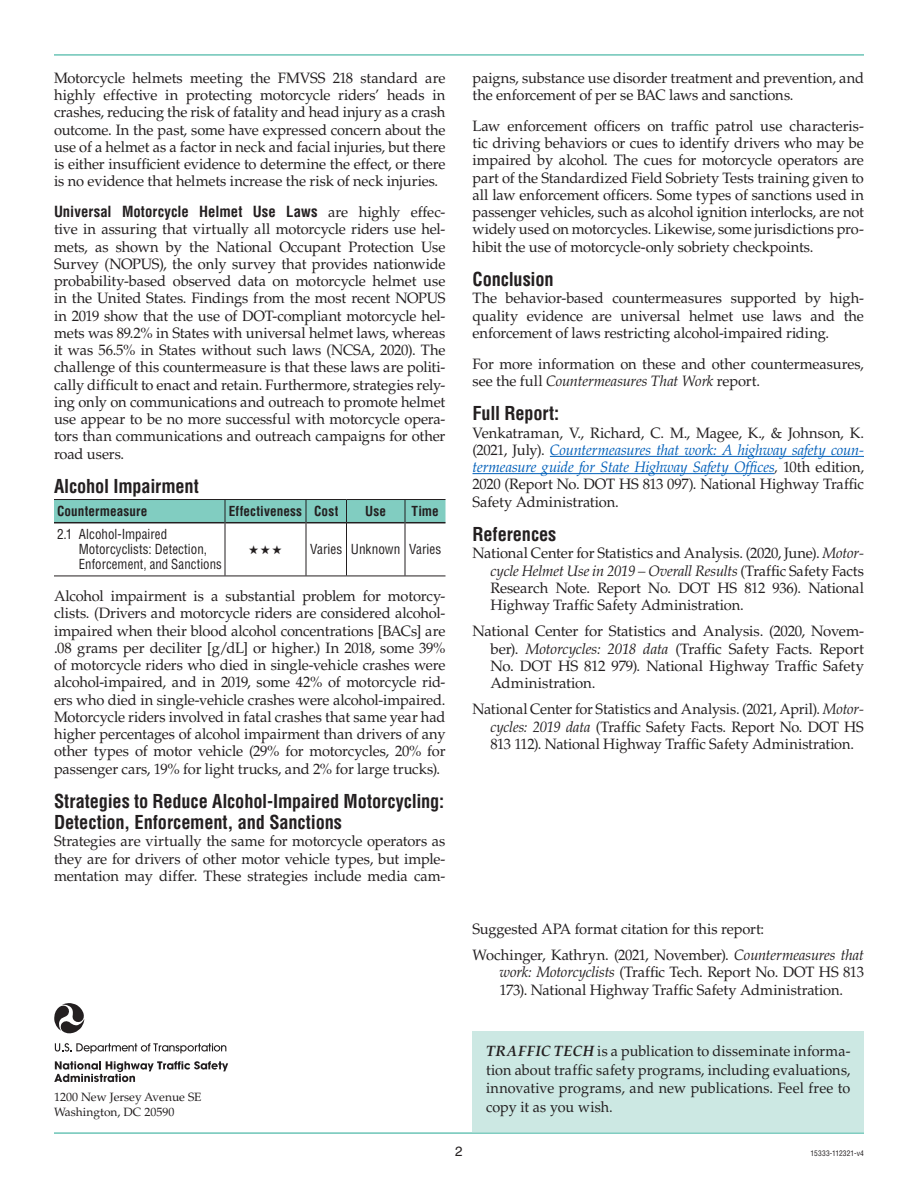
<style>
.page{position:relative;width:918px;height:1188px;background:#fff}
.page>*{position:absolute;margin:0;border:0;box-sizing:border-box;transform-origin:0 0}
.HeadA{font:700 condensed 18.75px/21px "Helvetica LT Std";letter-spacing:-.01em;color:#231f20}
.Body_Text{font:15px/17.2px "Palatino LT Std";letter-spacing:-.01em;color:#231f20;text-align:justify}
.Reference_Text{font:15px/17.2px "Palatino LT Std";letter-spacing:-.01em;color:#231f20;text-align:justify}
.Citation{font:15px/17.2px "Palatino LT Std";letter-spacing:-.01em;color:#231f20;text-align:justify}
.Body_Text-2{font:15px/18.8px "Palatino LT Std";letter-spacing:-.01em;color:#231f20;text-align:justify;scale:.96 1}
.Table_Text{font:condensed 13.5px/15px "Helvetica LT Std";letter-spacing:.005em;color:#231f20}
.Table_Head{font:700 condensed 13.5px "Helvetica LT Std";letter-spacing:.01em;color:#231f20}
.t1{font:13.5px "Helvetica LT Std";color:#231f20}
.t2{font:12px "Palatino LT Std";color:#231f20}
.t3{font:condensed 7.5px "Helvetica LT Std";letter-spacing:.015em;color:#231f20}
.s1{font-family:"Helvetica LT Std";font-weight:700;font-stretch:condensed}
.s2{font-style:italic}
.s3{font-style:italic;color:#005fb9}
.s4{font-weight:700;font-style:italic}
</style>
<div class="page">
<div style="left:472px;top:1031px;width:392px;height:102px;background:#cce8e3"></div>
<hr style="left:54px;top:1132px;width:810px;height:2px;background:#81cdc1">
<hr style="left:54px;top:54px;width:810px;height:2px;background:#81cdc1">
<hr style="left:54px;top:499px;width:171px;height:1px;background:#231f20">
<hr style="left:225px;top:499px;width:81px;height:1px;background:#231f20">
<hr style="left:306px;top:499px;width:40px;height:1px;background:#231f20">
<hr style="left:346px;top:499px;width:59px;height:1px;background:#231f20">
<hr style="left:405px;top:499px;width:41px;height:1px;background:#231f20">
<div style="left:54px;top:500px;width:392px;height:23px;background:#81cdc1"></div>
<hr style="left:225px;top:523px;width:1px;height:53px;background:#231f20">
<hr style="left:306px;top:523px;width:1px;height:53px;background:#231f20">
<hr style="left:346px;top:523px;width:1px;height:53px;background:#231f20">
<hr style="left:405px;top:523px;width:1px;height:53px;background:#231f20">
<hr style="left:54px;top:576px;width:171px;height:1px;background:#231f20">
<hr style="left:225px;top:576px;width:81px;height:1px;background:#231f20">
<hr style="left:306px;top:576px;width:40px;height:1px;background:#231f20">
<hr style="left:346px;top:576px;width:59px;height:1px;background:#231f20">
<hr style="left:405px;top:576px;width:41px;height:1px;background:#231f20">
<hr style="left:550px;top:456px;width:314px;height:1px;background:#005fb9">
<hr style="left:472px;top:473px;width:302px;height:1px;background:#005fb9">
<svg style="left:54px;top:1003px;width:31px;height:31px"></svg>
<svg style="left:55px;top:1043px;width:171px;height:10px"></svg>
<svg style="left:54px;top:1061px;width:174px;height:21px"></svg>
<p class="Body_Text" style="left:54px;top:69px;width:393px">Motorcycle helmets meeting the FMVSS 218 standard are highly effective in protecting motorcycle riders’ heads in crashes, reducing the risk of fatality and head injury as a crash outcome. In the past, some have expressed concern about the use of a helmet as a factor in neck and facial injuries, but there is either insufficient evidence to determine the effect, or there is no evidence that helmets increase the risk of neck injuries.</p>
<p class="Body_Text" style="left:54px;top:204px;width:393px"><span class="s1">Universal Motorcycle Helmet Use Laws</span> are highly effec&shy;tive in assuring that virtually all motorcycle riders use hel&shy;mets, as shown by the National Occupant Protection Use Survey (NOPUS), the only survey that provides nationwide probability-based observed data on motorcycle helmet use in the United States. Findings from the most recent NOPUS in 2019 show that the use of DOT-compliant motorcycle hel&shy;mets was 89.2% in States with universal helmet laws, whereas it was 56.5% in States without such laws (NCSA, 2020). The challenge of this countermeasure is that these laws are politi&shy;cally difficult to enact and retain. Furthermore, strategies rely&shy;ing only on communications and outreach to promote helmet use appear to be no more successful with motorcycle opera&shy;tors than communications and outreach campaigns for other road users.</p>
<p class="HeadA" style="left:54px;top:476px;width:146px">Alcohol Impairment</p>
<p class="Table_Head" style="left:57px;top:503px;width:92px">Countermeasure</p>
<p class="Table_Head" style="left:229px;top:503px;width:75px">Effectiveness</p>
<p class="Table_Head" style="left:314px;top:503px;width:26px">Cost</p>
<p class="Table_Head" style="left:365px;top:503px;width:22px">Use</p>
<p class="Table_Head" style="left:412px;top:503px;width:29px">Time</p>
<p class="Table_Text" style="left:79px;top:527px;width:145px;text-indent:-22px">2.1 Alcohol-Impaired<br>Motorcyclists: Detection,<br>Enforcement, and Sanctions</p>
<p class="Table_Text" style="left:310px;top:542px;width:34px">Varies</p>
<p class="Table_Text" style="left:351px;top:542px;width:51px">Unknown</p>
<p class="Table_Text" style="left:409px;top:542px;width:34px">Varies</p>
<p class="Body_Text" style="left:54px;top:588px;width:393px">Alcohol impairment is a substantial problem for motorcy&shy;clists. (Drivers and motorcycle riders are considered alcohol&shy;impaired when their blood alcohol concentrations [BACs] are .08 grams per deciliter [g/dL] or higher.) In 2018, some 39% of motorcycle riders who died in single-vehicle crashes were alcohol-impaired, and in 2019, some 42% of motorcycle rid&shy;ers who died in single-vehicle crashes were alcohol-impaired.<br>Motorcycle riders involved in fatal crashes that same year had higher percentages of alcohol impairment than drivers of any other types of motor vehicle (29% for motorcycles, 20% for passenger cars, 19% for light trucks, and 2% for large trucks).</p>
<p class="HeadA" style="left:54px;top:791px;width:392px">Strategies to Reduce Alcohol-Impaired Motorcycling:<br>Detection, Enforcement, and Sanctions</p>
<p class="Body_Text" style="left:54px;top:833px;width:393px">Strategies are virtually the same for motorcycle operators as they are for drivers of other motor vehicle types, but imple&shy;mentation may differ. These strategies include media cam-</p>
<p class="Body_Text" style="left:472px;top:69px;width:393px">paigns, substance use disorder treatment and prevention, and the enforcement of per se BAC laws and sanctions.</p>
<p class="Body_Text" style="left:472px;top:117px;width:393px">Law enforcement officers on traffic patrol use characteris&shy;tic driving behaviors or cues to identify drivers who may be impaired by alcohol. The cues for motorcycle operators are part of the Standardized Field Sobriety Tests training given to all law enforcement officers. Some types of sanctions used in passenger vehicles, such as alcohol ignition interlocks, are not widely used on motorcycles. Likewise, some jurisdictions pro&shy;hibit the use of motorcycle-only sobriety checkpoints.</p>
<p class="HeadA" style="left:472px;top:269px;width:83px">Conclusion</p>
<p class="Body_Text" style="left:472px;top:290px;width:393px">The behavior-based countermeasures supported by high&shy;quality evidence are universal helmet use laws and the enforcement of laws restricting alcohol-impaired riding.</p>
<p class="Body_Text" style="left:472px;top:355px;width:393px">For more information on these and other countermeasures, see the full <span class="s2">Countermeasures That Work</span> report.</p>
<p class="HeadA" style="left:472px;top:403px;width:88px">Full Report:</p>
<p class="Body_Text" style="left:472px;top:424px;width:393px">Venkatraman, V., Richard, C. M., Magee, K., &amp; Johnson, K. (2021, July). <span class="s3">Countermeasures that work: A highway safety coun&shy;termeasure guide for State Highway Safety Offices</span><span class="s2">,</span> 10th edition, 2020 (Report No. DOT HS 813 097). National Highway Traffic Safety Administration.</p>
<p class="HeadA" style="left:472px;top:524px;width:85px">References</p>
<p class="Reference_Text" style="left:490px;top:545px;width:375px;text-indent:-18px">National Center for Statistics and Analysis. (2020, June). <span class="s2">Motor&shy;cycle Helmet Use in 2019 – Overall Results</span> (Traffic Safety Facts Research Note. Report No. DOT HS 812 936). National Highway Traffic Safety Administration.</p>
<p class="Reference_Text" style="left:490px;top:623px;width:375px;text-indent:-18px">National Center for Statistics and Analysis. (2020, Novem&shy;ber). <span class="s2">Motorcycles: 2018 data</span> (Traffic Safety Facts. Report No. DOT HS 812 979). National Highway Traffic Safety Administration.</p>
<p class="Reference_Text" style="left:490px;top:701px;width:375px;text-indent:-18px">National Center for Statistics and Analysis. (2021, April). <span class="s2">Motor&shy;cycles: 2019 data</span> (Traffic Safety Facts. Report No. DOT HS 813 112). National Highway Traffic Safety Administration.</p>
<p class="Citation" style="left:472px;top:920px;width:293px">Suggested APA format citation for this report:</p>
<p class="Citation" style="left:500px;top:947px;width:366px;text-indent:-27px">Wochinger, Kathryn. (2021, November). <span class="s2">Countermeasures that work: Motorcyclists</span> (Traffic Tech. Report No. DOT HS 813<br>173). National Highway Traffic Safety Administration.</p>
<p class="t2" style="left:54px;top:1090px;width:149px">1200 New Jersey Avenue SE</p>
<p class="t2" style="left:54px;top:1105px;width:122px">Washington, DC 20590</p>
<p class="t1" style="left:455px;top:1144px;width:9px">2</p>
<p class="Body_Text-2" style="left:486px;top:1042px;width:381px"><span class="s4">TRAFFIC TECH</span> is a publication to disseminate informa&shy;tion about traffic safety programs, including evaluations, innovative programs, and new publications. Feel free to copy it as you wish.</p>
<p class="t3" style="left:811px;top:1149px;width:55px">15333-112321-v4</p>
</div>
